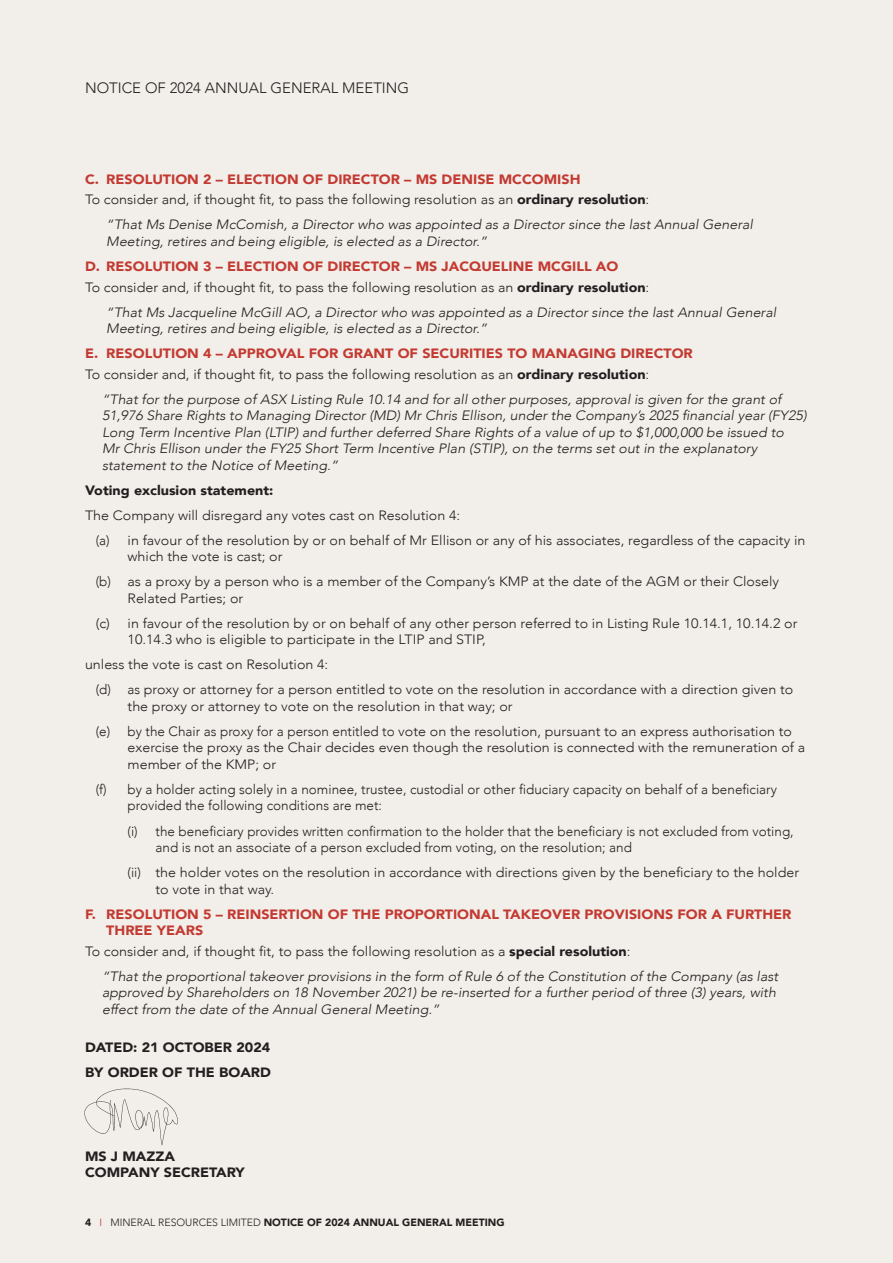
<style>
.page{position:relative;width:893px;height:1263px;background:#f2eee9}
.page>*{position:absolute;margin:0;border:0;box-sizing:border-box;transform-origin:0 0}
.t1{font:300 15px "Avenir";color:#231f20}
.t2{font:300 13.5px/16.5px "Avenir";color:#231f20}
.t3{font:italic 300 13.5px/16.5px "Avenir";color:#231f20;scale:1.06 1}
.t4{font:300 13.5px/16.5px "Avenir";color:#231f20;scale:1.06 1}
.t5{font:900 13.5px/16.5px "Avenir";color:#c33a32;scale:1.06 1}
.t6{font:900 13.5px "Avenir";color:#231f20;scale:1.06 1}
.t7{font:900 10.5px "Avenir";color:#231f20}
.s1{font-weight:900}
.s2{font-weight:300;color:#c33a32}
.s3{font-weight:300}
</style>
<div class="page">
<img style="left:84px;top:1088px;width:94px;height:58px">
<p class="t1" style="left:85px;top:78px;width:326px">NOTICE OF 2024 ANNUAL GENERAL MEETING</p>
<p class="t5" style="left:85px;top:170px;width:469px">C. RESOLUTION 2 – ELECTION OF DIRECTOR – MS DENISE MCCOMISH</p>
<p class="t4" style="left:85px;top:191px;width:534px">To consider and, if thought fit, to pass the following resolution as an <span class="s1">ordinary resolution</span>:</p>
<p class="t3" style="left:106px;top:216px;width:612px">“That Ms Denise McComish, a Director who was appointed as a Director since the last Annual General<br>Meeting, retires and being eligible, is elected as a Director.”</p>
<p class="t5" style="left:85px;top:258px;width:505px">D. RESOLUTION 3 – ELECTION OF DIRECTOR – MS JACQUELINE MCGILL AO</p>
<p class="t4" style="left:85px;top:279px;width:534px">To consider and, if thought fit, to pass the following resolution as an <span class="s1">ordinary resolution</span>:</p>
<p class="t3" style="left:106px;top:304px;width:633px">“That Ms Jacqueline McGill AO, a Director who was appointed as a Director since the last Annual General<br>Meeting, retires and being eligible, is elected as a Director.”</p>
<p class="t5" style="left:85px;top:345px;width:575px">E. RESOLUTION 4 – APPROVAL FOR GRANT OF SECURITIES TO MANAGING DIRECTOR</p>
<p class="t4" style="left:85px;top:366px;width:534px">To consider and, if thought fit, to pass the following resolution as an <span class="s1">ordinary resolution</span>:</p>
<p class="t3" style="left:102px;top:391px;width:666px">“That for the purpose of ASX Listing Rule 10.14 and for all other purposes, approval is given for the grant of 51,976 Share Rights to Managing Director (MD) Mr Chris Ellison, under the Company’s 2025 financial year (FY25)<br>Long Term Incentive Plan (LTIP) and further deferred Share Rights of a value of up to $1,000,000 be issued to<br>Mr Chris Ellison under the FY25 Short Term Incentive Plan (STIP), on the terms set out in the explanatory statement to the Notice of Meeting.”</p>
<p class="t6" style="left:85px;top:479px;width:179px">Voting exclusion statement:</p>
<p class="t4" style="left:85px;top:507px;width:355px">The Company will disregard any votes cast on Resolution 4:</p>
<p class="t2" style="left:128px;top:532px;width:679px;text-indent:-32px">(a) in favour of the resolution by or on behalf of Mr Ellison or any of his associates, regardless of the capacity in which the vote is cast; or</p>
<p class="t2" style="left:128px;top:573px;width:653px;text-indent:-32px">(b) as a proxy by a person who is a member of the Company’s KMP at the date of the AGM or their Closely<br>Related Parties; or</p>
<p class="t4" style="left:128px;top:615px;width:633px;text-indent:-32px">(c) in favour of the resolution by or on behalf of any other person referred to in Listing Rule 10.14.1, 10.14.2 or<br>10.14.3 who is eligible to participate in the LTIP and STIP,</p>
<p class="t4" style="left:85px;top:656px;width:231px">unless the vote is cast on Resolution 4:</p>
<p class="t2" style="left:128px;top:682px;width:667px;text-indent:-32px">(d) as proxy or attorney for a person entitled to vote on the resolution in accordance with a direction given to the proxy or attorney to vote on the resolution in that way; or</p>
<p class="t2" style="left:128px;top:723px;width:679px;text-indent:-32px">(e) by the Chair as proxy for a person entitled to vote on the resolution, pursuant to an express authorisation to exercise the proxy as the Chair decides even though the resolution is connected with the remuneration of a member of the KMP; or</p>
<p class="t2" style="left:128px;top:781px;width:651px;text-indent:-32px">(f) by a holder acting solely in a nominee, trustee, custodial or other fiduciary capacity on behalf of a beneficiary provided the following conditions are met:</p>
<p class="t2" style="left:156px;top:823px;width:640px;text-indent:-28px">(i) the beneficiary provides written confirmation to the holder that the beneficiary is not excluded from voting, and is not an associate of a person excluded from voting, on the resolution; and</p>
<p class="t2" style="left:156px;top:864px;width:645px;text-indent:-28px">(ii) the holder votes on the resolution in accordance with directions given by the beneficiary to the holder to vote in that way.</p>
<p class="t5" style="left:106px;top:905px;width:648px;text-indent:-21px">F. RESOLUTION 5 – REINSERTION OF THE PROPORTIONAL TAKEOVER PROVISIONS FOR A FURTHER<br>THREE YEARS</p>
<p class="t4" style="left:85px;top:943px;width:516px">To consider and, if thought fit, to pass the following resolution as a <span class="s1">special resolution</span>:</p>
<p class="t3" style="left:102px;top:968px;width:639px">“That the proportional takeover provisions in the form of Rule 6 of the Constitution of the Company (as last approved by Shareholders on 18 November 2021) be re-inserted for a further period of three (3) years, with effect from the date of the Annual General Meeting.”</p>
<p class="t6" style="left:85px;top:1035px;width:176px">DATED: 21 OCTOBER 2024</p>
<p class="t6" style="left:85px;top:1060px;width:177px">BY ORDER OF THE BOARD</p>
<p class="t6" style="left:85px;top:1144px;width:86px">MS J MAZZA</p>
<p class="t6" style="left:85px;top:1161px;width:152px">COMPANY SECRETARY</p>
<p class="t7" style="left:85px;top:1213px;width:421px">4 <span class="s2">I</span> <span class="s3">MINERAL RESOURCES LIMITED</span> NOTICE OF 2024 ANNUAL GENERAL MEETING</p>
</div>
